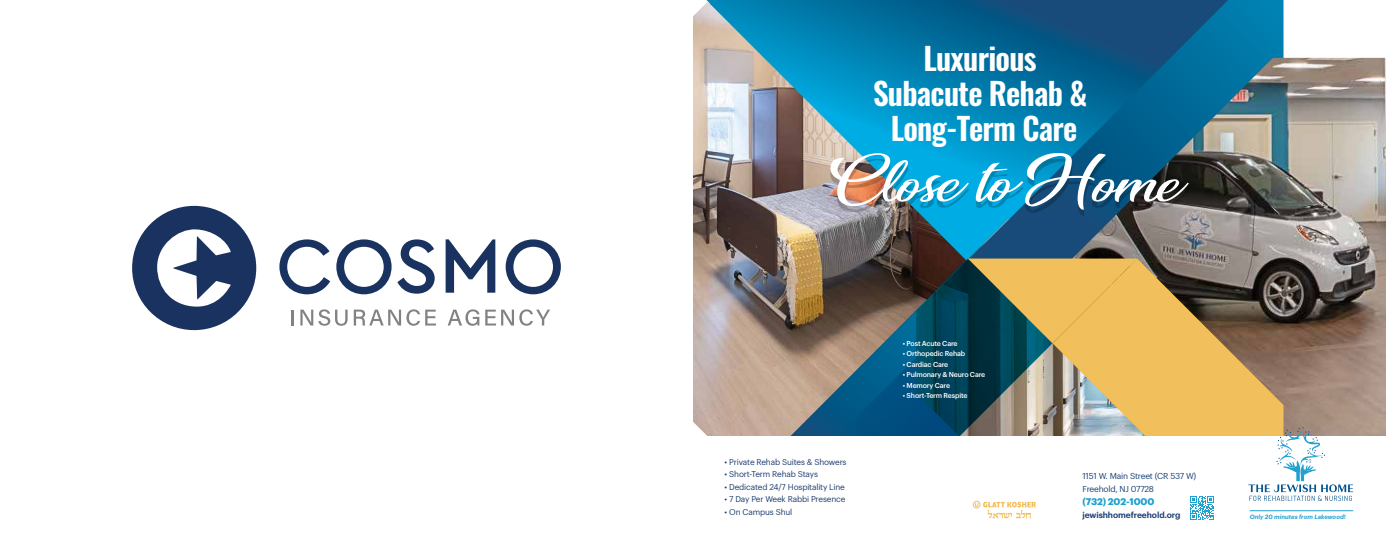
<style>
.page{position:relative;width:1386px;height:536px;background:#fff}
.page>*{position:absolute;margin:0;border:0;box-sizing:border-box;transform-origin:0 0}
.t1{font:600 30.97px/35.2px "Oswald";letter-spacing:-.025em;color:#fff;text-align:center}
.t2{font:700 9.45px "Graphik";letter-spacing:-.01em;color:#1fa1cf}
.t3{font:8.4px/12.7px "Graphik";letter-spacing:-.025em;color:#1b4074}
.t4{font:600 8.4px "Graphik";letter-spacing:-.01em;color:#1b4074}
.t5{font:8.22px "Graphik";letter-spacing:-.02em;color:#1d3c6e}
.t6{font:500 7px "Graphik";letter-spacing:-.025em;color:#fff}
.t7{font:italic 600 6.04px "Graphik";color:#22a1cf}
</style>
<div class="page">
<div style="left:132px;top:206px;width:124px;height:124px;background:#1a325f;border-radius:50%"></div>
<svg style="left:279px;top:239px;width:51px;height:55px"></svg>
<svg style="left:336px;top:239px;width:99px;height:55px"></svg>
<svg style="left:446px;top:239px;width:49px;height:53px"></svg>
<svg style="left:506px;top:239px;width:55px;height:55px"></svg>
<svg style="left:157px;top:229px;width:74px;height:78px"></svg>
<svg style="left:292px;top:310px;width:2px;height:15px"></svg>
<svg style="left:300px;top:309px;width:48px;height:16px"></svg>
<svg style="left:354px;top:309px;width:82px;height:16px"></svg>
<svg style="left:448px;top:309px;width:31px;height:16px"></svg>
<svg style="left:485px;top:309px;width:65px;height:16px"></svg>
<img style="left:693px;top:2px;width:273px;height:219px">
<img style="left:693px;top:221px;width:223px;height:37px">
<img style="left:916px;top:219px;width:53px;height:39px">
<svg style="left:969px;top:0;width:315px;height:258px;background:#096695"></svg>
<img style="left:1072px;top:58px;width:314px;height:378px">
<svg style="left:1053px;top:258px;width:231px;height:178px;background:#b8985e"></svg>
<img style="left:693px;top:258px;width:360px;height:178px">
<svg style="left:968px;top:258px;width:169px;height:85px;background:#b49d56"></svg>
<svg style="left:830px;top:210px;width:359px;height:5px;background:#447f9b"></svg>
<img style="left:830px;top:153px;width:359px;height:57px">
<svg style="left:706px;top:0;width:124px;height:62px;background:#3494b6"></svg>
<svg style="left:1248px;top:427px;width:105px;height:74px"></svg>
<hr style="left:1250px;top:510px;width:103px;height:1px;background:#1fa1cf">
<svg style="left:1190px;top:496px;width:24px;height:24px"></svg>
<svg style="left:973px;top:500px;width:63px;height:18px"></svg>
<h1 class="t1" style="left:873px;top:42px;width:216px">Luxurious<br>Subacute Rehab &amp;<br>Long-Term Care</h1>
<p class="t5" style="left:725px;top:456px;width:123px">• Private Rehab Suites &amp; Showers</p>
<p class="t5" style="left:725px;top:468px;width:95px">• Short-Term Rehab Stays</p>
<p class="t5" style="left:725px;top:480px;width:122px">• Dedicated 24/7 Hospitality Line</p>
<p class="t5" style="left:725px;top:493px;width:122px">• 7 Day Per Week Rabbi Presence</p>
<p class="t5" style="left:725px;top:505px;width:69px">• On Campus Shul</p>
<p class="t6" style="left:903px;top:337px;width:56px">• Post Acute Care</p>
<p class="t6" style="left:903px;top:348px;width:64px">• Orthopedic Rehab</p>
<p class="t6" style="left:903px;top:358px;width:47px">• Cardiac Care</p>
<p class="t6" style="left:903px;top:369px;width:84px">• Pulmonary &amp; Neuro Care</p>
<p class="t6" style="left:903px;top:379px;width:49px">• Memory Care</p>
<p class="t6" style="left:903px;top:390px;width:66px">• Short-Term Respite</p>
<p class="t3" style="left:1082px;top:469px;width:115px">1151 W. Main Street (CR 537 W)<br>Freehold, NJ 07728</p>
<p class="t2" style="left:1082px;top:494px;width:73px">(732) 202-1000</p>
<p class="t4" style="left:1082px;top:508px;width:100px">jewishhomefreehold.org</p>
<p class="t7" style="left:1250px;top:511px;width:97px">Only 20 minutes from Lakewood!</p>
</div>
